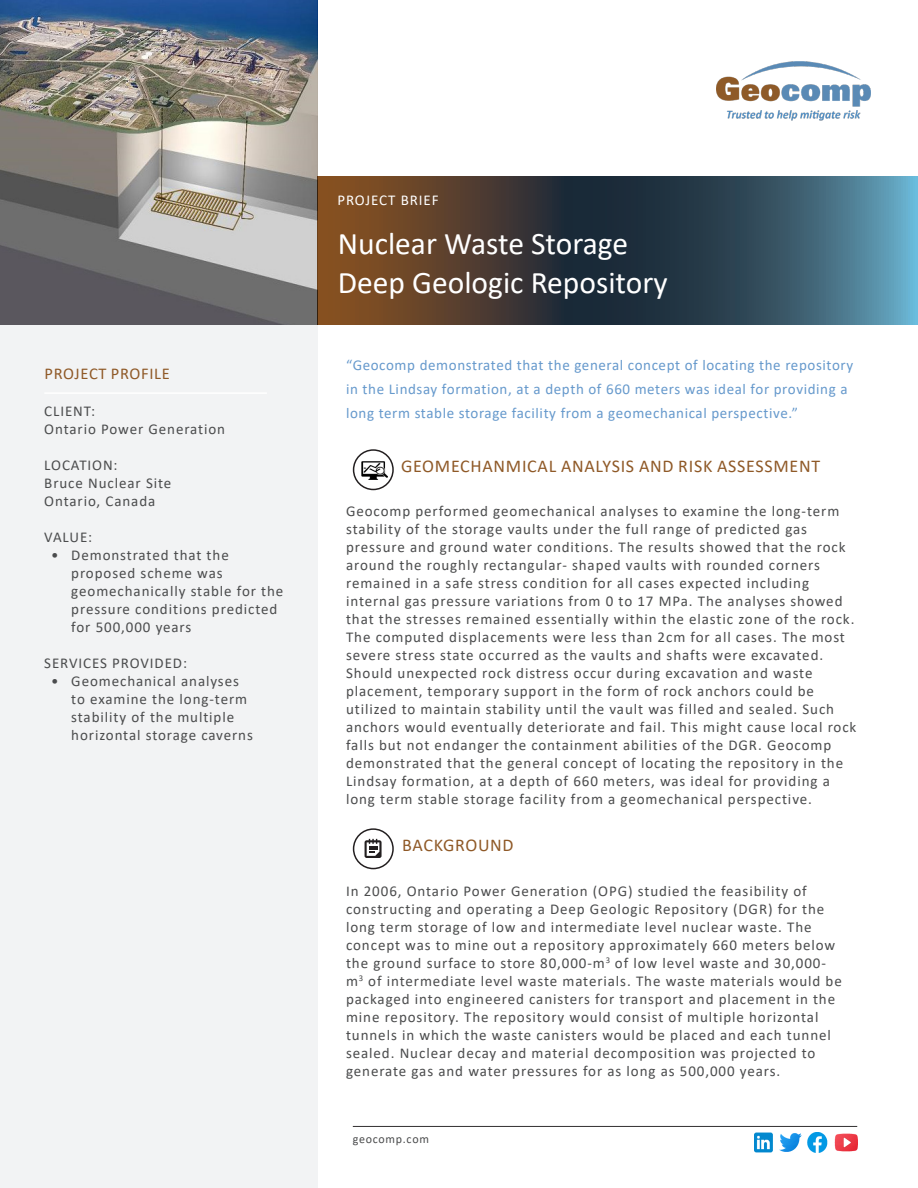
<style>
.page{position:relative;width:918px;height:1188px;background:#fff}
.page>*{position:absolute;margin:0;border:0;box-sizing:border-box;transform-origin:0 0}
.t1{font:31.5px "Calibri";color:#fff}
.Main_Body_Copy{font:18px "Calibri";letter-spacing:.04em;color:#8f5927}
.Main_Body_Copy-2{font:16.5px "Calibri";letter-spacing:.04em;color:#8f5927}
.Main_Body_Copy-3{font:15px/18px "Calibri";letter-spacing:.06em;color:#4b4c4d}
.t2{font:15px/24px "Calibri";letter-spacing:.04em;color:#69c}
.Main_Body_Copy-4{font:15px "Calibri";letter-spacing:.06em;color:#fff}
.Main_Body_Copy-5{font:12px "Calibri";letter-spacing:.06em;color:#4b4c4d}
</style>
<div class="page">
<div style="left:0;top:324px;width:318px;height:864px;background:#f2f3f4"></div>
<img style="left:0;top:0;width:318px;height:324px">
<svg style="left:318px;top:176px;width:600px;height:148px;background:#444c4d"></svg>
<hr style="left:44px;top:392px;width:223px;height:2px;background:#fff">
<div style="left:353px;top:449px;width:41px;height:41px;border:2px solid #231f20;border-radius:50%"></div>
<div style="left:353px;top:828px;width:41px;height:41px;border:2px solid #231f20;border-radius:50%"></div>
<svg style="left:365px;top:839px;width:17px;height:19px"></svg>
<hr style="left:353px;top:1126px;width:504px;height:1px;background:#312f30">
<img style="left:754px;top:1133px;width:103px;height:19px">
<img style="left:361px;top:461px;width:26px;height:19px">
<img style="left:716px;top:62px;width:155px;height:59px">
<p class="Main_Body_Copy-4" style="left:337px;top:190px;width:103px">PROJECT BRIEF</p>
<p class="t1" style="left:338px;top:222px;width:292px">Nuclear Waste Storage</p>
<p class="t1" style="left:338px;top:261px;width:332px">Deep Geologic Repository</p>
<p class="Main_Body_Copy-2" style="left:45px;top:362px;width:127px">PROJECT PROFILE</p>
<p class="t2" style="left:346px;top:353px;width:509px">“Geocomp demonstrated that the general concept of locating the repository in the Lindsay formation, at a depth of 660 meters was ideal for providing a long term stable storage facility from a geomechanical perspective.”</p>
<p class="Main_Body_Copy-3" style="left:44px;top:401px;width:52px">CLIENT:</p>
<p class="Main_Body_Copy-3" style="left:44px;top:419px;width:182px">Ontario Power Generation</p>
<p class="Main_Body_Copy-3" style="left:44px;top:455px;width:75px">LOCATION:</p>
<p class="Main_Body_Copy-3" style="left:44px;top:473px;width:129px">Bruce Nuclear Site</p>
<p class="Main_Body_Copy-3" style="left:44px;top:491px;width:113px">Ontario, Canada</p>
<p class="Main_Body_Copy-3" style="left:44px;top:527px;width:49px">VALUE:</p>
<p class="Main_Body_Copy-3" style="left:71px;top:545px;width:214px;text-indent:-20px">• Demonstrated that the proposed scheme was geomechanically stable for the pressure conditions predicted for 500,000 years</p>
<p class="Main_Body_Copy-3" style="left:44px;top:653px;width:144px">SERVICES PROVIDED:</p>
<p class="Main_Body_Copy-3" style="left:71px;top:671px;width:183px;text-indent:-20px">• Geomechanical analyses to examine the long-term stability of the multiple horizontal storage caverns</p>
<p class="Main_Body_Copy" style="left:401px;top:453px;width:421px">GEOMECHANMICAL ANALYSIS AND RISK ASSESSMENT</p>
<p class="Main_Body_Copy-3" style="left:346px;top:501px;width:495px">Geocomp performed geomechanical analyses to examine the long-term</p>
<p class="Main_Body_Copy-3" style="left:346px;top:519px;width:510px">stability of the storage vaults under the full range of predicted gas pressure and ground water conditions. The results showed that the rock around the roughly rectangular- shaped vaults with rounded corners remained in a safe stress condition for all cases expected including internal gas pressure variations from 0 to 17 MPa. The analyses showed that the stresses remained essentially within the elastic zone of the rock.<br>The computed displacements were less than 2cm for all cases. The most severe stress state occurred as the vaults and shafts were excavated.</p>
<p class="Main_Body_Copy-3" style="left:346px;top:663px;width:512px">Should unexpected rock distress occur during excavation and waste placement, temporary support in the form of rock anchors could be utilized to maintain stability until the vault was filled and sealed. Such anchors would eventually deteriorate and fail. This might cause local rock falls but not endanger the containment abilities of the DGR. Geocomp demonstrated that the general concept of locating the repository in the</p>
<p class="Main_Body_Copy-3" style="left:346px;top:771px;width:485px">Lindsay formation, at a depth of 660 meters, was ideal for providing a long term stable storage facility from a geomechanical perspective.</p>
<p class="Main_Body_Copy" style="left:402px;top:833px;width:113px">BACKGROUND</p>
<p class="Main_Body_Copy-3" style="left:346px;top:882px;width:497px">In 2006, Ontario Power Generation (OPG) studied the feasibility of constructing and operating a Deep Geologic Repository (DGR) for the long term storage of low and intermediate level nuclear waste. The concept was to mine out a repository approximately 660 meters below the ground surface to store 80,000-m<sup>3</sup> of low level waste and 30,000- m<sup>3</sup> of intermediate level waste materials. The waste materials would be packaged into engineered canisters for transport and placement in the mine repository. The repository would consist of multiple horizontal tunnels in which the waste canisters would be placed and each tunnel sealed. Nuclear decay and material decomposition was projected to</p>
<p class="Main_Body_Copy-3" style="left:346px;top:1062px;width:436px">generate gas and water pressures for as long as 500,000 years.</p>
<p class="Main_Body_Copy-5" style="left:353px;top:1131px;width:78px">geocomp.com</p>
</div>
